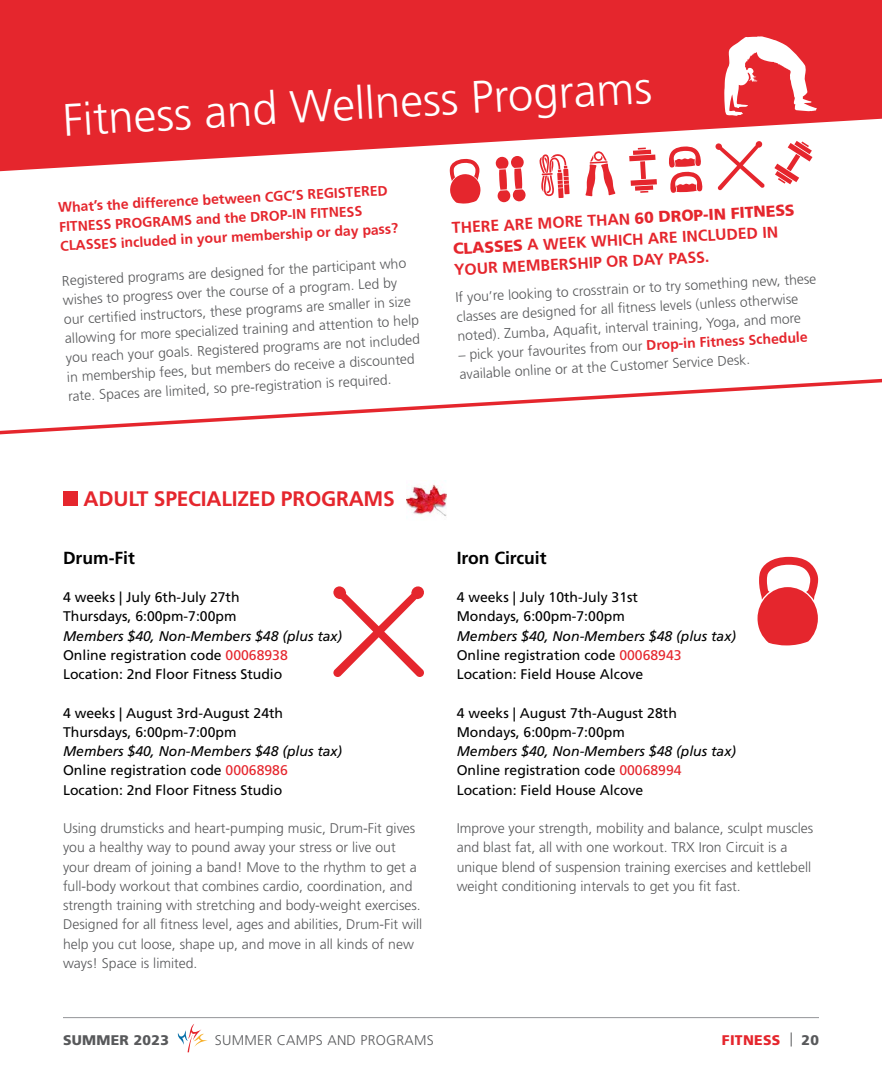
<style>
.page{position:relative;width:882px;height:1071px;background:#fff}
.page>*{position:absolute;margin:0;border:0;box-sizing:border-box;transform-origin:0 0}
.t1{font:300 45.5px "Frutiger LT Std";color:#fff}
.t2{font:700 21px "Frutiger LT Std";letter-spacing:-.01em;color:#e5262d}
.t3{font:700 17.5px "Frutiger LT Std";color:#000}
.t4{font:700 15.75px/21px "Frutiger LT Std";color:#e5262d}
.t5{font:300 14px/19.2px "Frutiger LT Std";color:#58595b}
.t6{font:14px/19.2px "Frutiger LT Std";color:#000}
.t7{font:700 14px/19.2px "Frutiger LT Std";color:#e5262d}
.t8{font:300 14px "Frutiger LT Std";letter-spacing:.02em;color:#58595b}
.t9{font:900 14px "Frutiger LT Std";letter-spacing:.02em;color:#58595b}
.t10{font:900 14px "Frutiger LT Std";letter-spacing:.02em;color:#e5262d}
.s1{font-weight:900}
.s2{font-weight:700;color:#e5262d}
.s3{font-style:italic}
.s4{color:#e5262d}
.s5{font-weight:300;color:#58595b}
.s6{color:#58595b}
</style>
<div class="page">
<hr style="left:63px;top:1017px;width:756px;height:1px;background:#939598">
<svg style="left:0;top:378px;width:882px;height:57px"></svg>
<svg style="left:177px;top:1024px;width:31px;height:28px"></svg>
<div style="left:63px;top:491px;width:15px;height:15px;background:#e5262d"></div>
<img style="left:406px;top:484px;width:41px;height:32px">
<svg style="left:0;top:0;width:882px;height:171px;background:#e84046"></svg>
<svg style="left:724px;top:36px;width:93px;height:80px"></svg>
<svg style="left:450px;top:159px;width:31px;height:45px"></svg>
<svg style="left:496px;top:156px;width:30px;height:46px"></svg>
<svg style="left:668px;top:146px;width:35px;height:47px"></svg>
<svg style="left:586px;top:151px;width:29px;height:45px"></svg>
<svg style="left:629px;top:148px;width:28px;height:45px"></svg>
<svg style="left:539px;top:154px;width:31px;height:44px"></svg>
<svg style="left:715px;top:141px;width:50px;height:49px"></svg>
<svg style="left:774px;top:141px;width:38px;height:43px"></svg>
<svg style="left:333px;top:586px;width:91px;height:91px"></svg>
<svg style="left:758px;top:557px;width:60px;height:88px"></svg>
<h1 class="t1" style="left:62px;top:93px;width:591px;rotate:-3deg">Fitness and Wellness Programs</h1>
<p class="t7" style="left:58px;top:198px;width:340px;rotate:-3deg">What’s the difference between CGC’S REGISTERED<br>FITNESS PROGRAMS and the DROP-IN FITNESS<br>CLASSES included in your membership or day pass?</p>
<p class="t5" style="left:62px;top:272px;width:356px;rotate:-3deg">Registered programs are designed for the participant who wishes to progress over the course of a program. Led by our certifi ed instructors, these programs are smaller in size allowing for more specialized training and attention to help you reach your goals. Registered programs are not included in membership fees, but members do receive a discounted rate. Spaces are limited, so pre-registration is required.</p>
<p class="t4" style="left:451px;top:217px;width:345px;rotate:-3deg">THERE ARE MORE THAN <span class="s1">60 DROP-IN FITNESS<br>CLASSES</span> A WEEK WHICH ARE INCLUDED IN<br>YOUR MEMBERSHIP OR DAY PASS.</p>
<p class="t5" style="left:455px;top:288px;width:363px;rotate:-3deg">If you’re looking to crosstrain or to try something new, these classes are designed for all fi tness levels (unless otherwise noted). Zumba, Aquafi t, interval training, Yoga, and more</p>
<p class="t5" style="left:458px;top:346px;width:351px;rotate:-3deg">– pick your favourites from our <span class="s2">Drop-in Fitness Schedule </span>available online or at the Customer Service Desk.</p>
<h2 class="t2" style="left:84px;top:486px;width:313px">ADULT SPECIALIZED PROGRAMS</h2>
<p class="t3" style="left:63px;top:547px;width:73px">Drum-Fit</p>
<p class="t6" style="left:63px;top:588px;width:178px">4 weeks | July 6th-July 27th<br>Thursdays, 6:00pm-7:00pm</p>
<p class="t6" style="left:63px;top:626px;width:281px"><span class="s3">Members $40, Non-Members $48 (plus tax)<br></span>Online registration code <span class="s4">00068938<br></span>Location: 2nd Floor Fitness Studio</p>
<p class="t6" style="left:63px;top:703px;width:222px">4 weeks | August 3rd-August 24th<br>Thursdays, 6:00pm-7:00pm</p>
<p class="t6" style="left:63px;top:742px;width:281px"><span class="s3">Members $40, Non-Members $48 (plus tax)<br></span>Online registration code <span class="s4">00068986<br></span>Location: 2nd Floor Fitness Studio</p>
<p class="t5" style="left:63px;top:819px;width:361px">Using drumsticks and heart-pumping music, Drum-Fit gives you a healthy way to pound away your stress or live out your dream of joining a band! Move to the rhythm to get a full-body workout that combines cardio, coordination, and strength training with stretching and body-weight exercises.<br>Designed for all fitness level, ages and abilities, Drum-Fit will help you cut loose, shape up, and move in all kinds of new ways! Space is limited.</p>
<p class="t3" style="left:457px;top:547px;width:91px">Iron Circuit</p>
<p class="t6" style="left:457px;top:588px;width:183px">4 weeks | July 10th-July 31st<br>Mondays, 6:00pm-7:00pm</p>
<p class="t6" style="left:457px;top:626px;width:281px"><span class="s3">Members $40, Non-Members $48 (plus tax)<br></span>Online registration code <span class="s4">00068943<br></span>Location: Field House Alcove</p>
<p class="t6" style="left:457px;top:703px;width:222px">4 weeks | August 7th-August 28th<br>Mondays, 6:00pm-7:00pm</p>
<p class="t6" style="left:457px;top:742px;width:281px"><span class="s3">Members $40, Non-Members $48 (plus tax)<br></span>Online registration code <span class="s4">00068994<br></span>Location: Field House Alcove</p>
<p class="t5" style="left:457px;top:819px;width:358px">Improve your strength, mobility and balance, sculpt muscles and blast fat, all with one workout. TRX Iron Circuit is a unique blend of suspension training exercises and kettlebell weight conditioning intervals to get you fit fast.</p>
<p class="t9" style="left:63px;top:1031px;width:107px">SUMMER 2023</p>
<p class="t8" style="left:215px;top:1032px;width:221px">SUMMER CAMPS AND PROGRAMS</p>
<p class="t10" style="left:722px;top:1031px;width:99px">FITNESS <span class="s5">|</span> <span class="s6">20</span></p>
</div>
